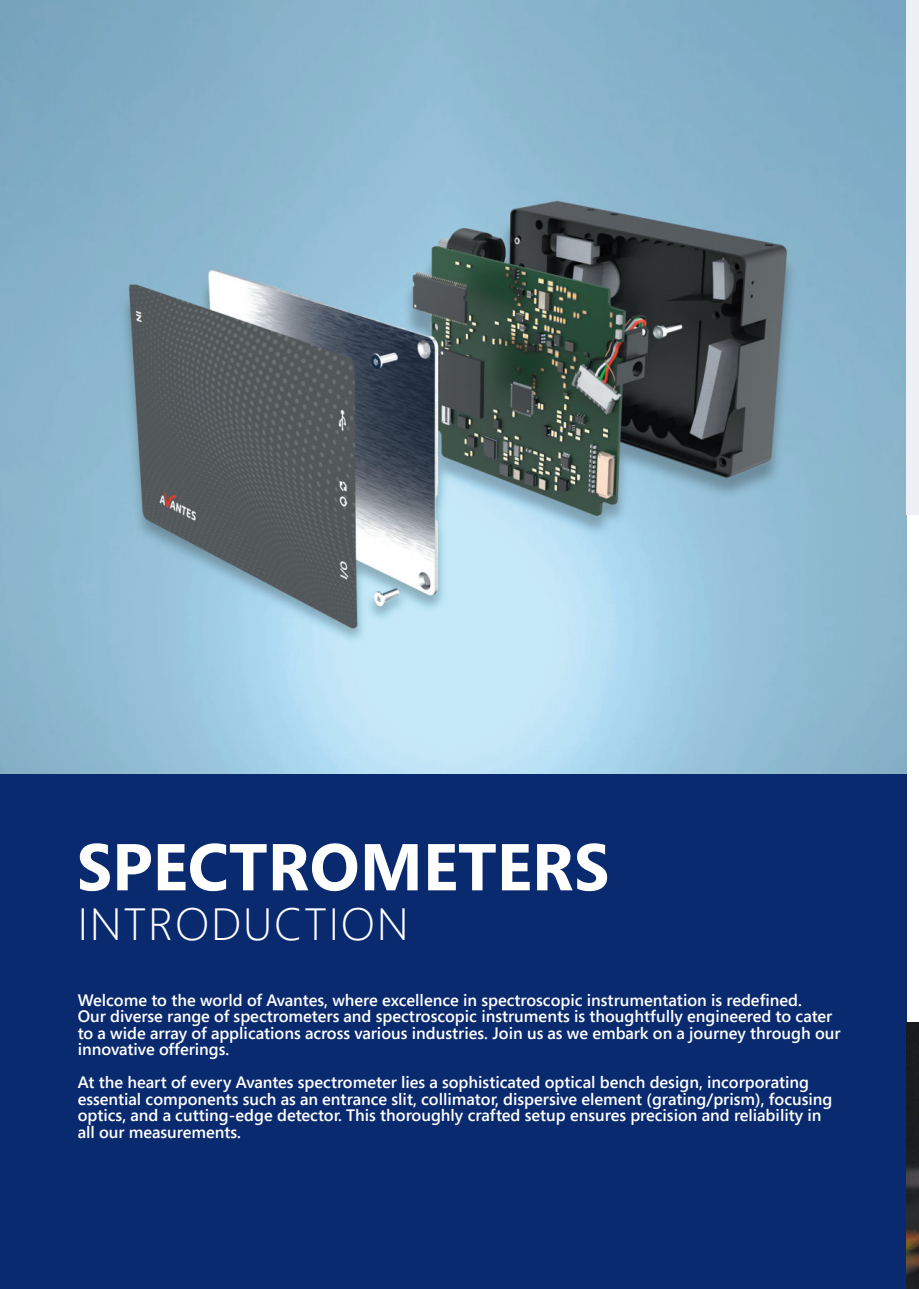
<style>
.page{position:relative;width:919px;height:1289px;background:#fff}
.page>*{position:absolute;margin:0;border:0;box-sizing:border-box;transform-origin:0 0}
.t1{font:700 66px "Segoe Pro";color:#fff}
.Intrductie_Kop{font:300 45px "Segoe Pro";letter-spacing:.04em;color:#fff}
.Intrductie_Kop-2{font:600 16.5px/16.5px "Segoe Pro";color:#fff}
</style>
<div class="page">
<img style="left:0;top:0;width:906px;height:774px">
<div style="left:0;top:774px;width:906px;height:514px;background:#0a2a70"></div>
<div style="left:906px;top:0;width:12px;height:514px;background:#edf1f5"></div>
<img style="left:906px;top:1022px;width:12px;height:266px">
<h1 class="t1" style="left:77px;top:820px;width:534px">SPECTROMETERS</h1>
<p class="Intrductie_Kop" style="left:78px;top:893px;width:333px">INTRODUCTION</p>
<p class="Intrductie_Kop-2" style="left:78px;top:991px;width:764px">Welcome to the world of Avantes, where excellence in spectroscopic instrumentation is redefined.<br>Our diverse range of spectrometers and spectroscopic instruments is thoughtfully engineered to cater to a wide array of applications across various industries. Join us as we embark on a journey through our innovative offerings.</p>
<p class="Intrductie_Kop-2" style="left:78px;top:1073px;width:756px">At the heart of every Avantes spectrometer lies a sophisticated optical bench design, incorporating essential components such as an entrance slit, collimator, dispersive element (grating/prism), focusing optics, and a cutting-edge detector. This thoroughly crafted setup ensures precision and reliability in all our measurements.</p>
</div>
